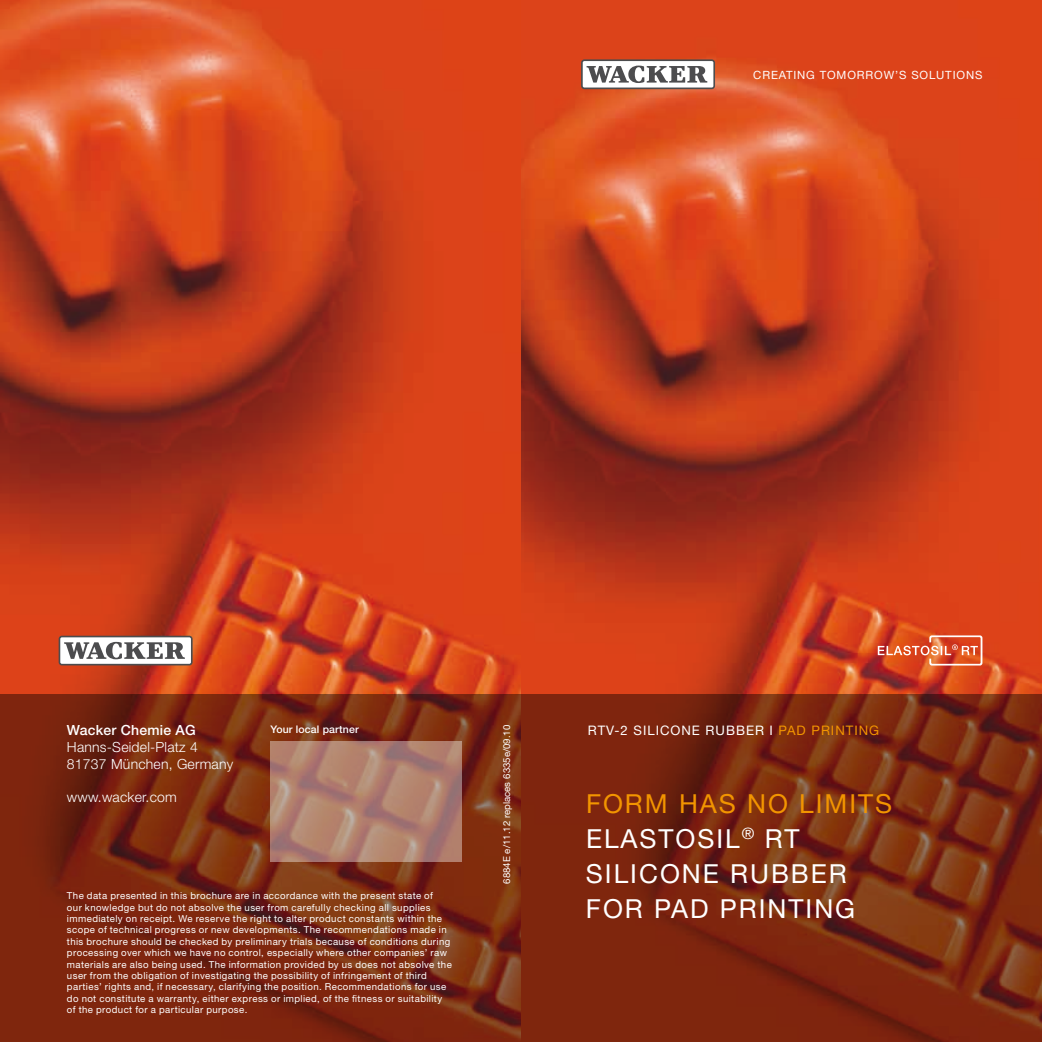
<style>
.page{position:relative;width:1042px;height:1042px;background:#fff}
.page>*{position:absolute;margin:0;border:0;box-sizing:border-box;transform-origin:0 0}
.t1{font:26.25px/35px "Helvetica Neue LT Pro";letter-spacing:.075em;color:#fff}
.t2{font:300 14px/16.8px "Helvetica Neue LT Pro";letter-spacing:.015em;color:#fff}
.t3{font:500 14px "Helvetica Neue LT Pro";letter-spacing:.015em;color:#fff}
.t4{font:13.12px "Helvetica Neue LT Pro";letter-spacing:.075em;color:#fff}
.t5{font:11.38px "Helvetica Neue LT Pro";letter-spacing:.075em;color:#fff}
.t6{font:500 10.5px "Helvetica Neue LT Pro";letter-spacing:.015em;color:#fff}
.t7{font:9.62px/11.4px "Helvetica Neue LT Pro";letter-spacing:.04em;color:#fff}
.t8{font:9.62px "Helvetica Neue LT Pro";color:#fff}
.s1{color:#f29500}
</style>
<div class="page">
<img style="left:0;top:0;width:1042px;height:694px">
<svg style="left:0;top:694px;width:1042px;height:348px;background:#7a2810"></svg>
<svg style="left:581px;top:59px;width:134px;height:30px"></svg>
<div style="left:583px;top:61px;width:130px;height:27px;background:#fff;border-radius:2px"></div>
<svg style="left:586px;top:66px;width:121px;height:17px"></svg>
<div style="left:59px;top:636px;width:134px;height:29px;background:#4c4c4e;border-radius:3px"></div>
<div style="left:60px;top:637px;width:131px;height:27px;background:#fff;border-radius:2px"></div>
<svg style="left:64px;top:642px;width:121px;height:17px"></svg>
<svg style="left:878px;top:635px;width:104px;height:30px;background:#df6945"></svg>
<svg style="left:270px;top:741px;width:191px;height:120px;background:#ae8071"></svg>
<p class="t5" style="left:753px;top:68px;width:231px">CREATING TOMORROW’S SOLUTIONS</p>
<h2 class="t3" style="left:67px;top:721px;width:130px">Wacker Chemie AG</h2>
<h3 class="t4" style="left:588px;top:722px;width:293px">RTV-2 SILICONE RUBBER I <span class="s1">PAD PRINTING</span></h3>
<h2 class="t2" style="left:67px;top:738px;width:168px">Hanns-Seidel-Platz 4<br>81737 München, Germany</h2>
<h2 class="t2" style="left:67px;top:788px;width:111px">www.wacker.com</h2>
<p class="t6" style="left:270px;top:722px;width:90px">Your local partner</p>
<p class="t8" style="left:501px;top:884px;width:160px;rotate:-90deg">6884E e/11.12 replaces 6335e/09.10</p>
<h1 class="t1" style="left:586px;top:785px;width:308px"><span class="s1">FORM HAS NO LIMITS<br></span>ELASTOSIL<sup>®</sup> RT<br>SILICONE RUBBER<br>FOR PAD PRINTING</h1>
<p class="t7" style="left:67px;top:890px;width:386px">The data presented in this brochure are in accordance with the present state of<br>our knowledge but do not absolve the user from carefully checking all supplies immediately on receipt. We reserve the right to alter product constants within the scope of technical progress or new developments. The recommendations made in this brochure should be checked by preliminary trials because of conditions during processing over which we have no control, especially where other companies’ raw materials are also being used. The information provided by us does not absolve the user from the obligation of investigating the possibility of infringement of third parties’ rights and, if necessary, clarifying the position. Recommendations for use do not constitute a warranty, either express or implied, of the fitness or suitability of the product for a particular purpose.</p>
</div>
